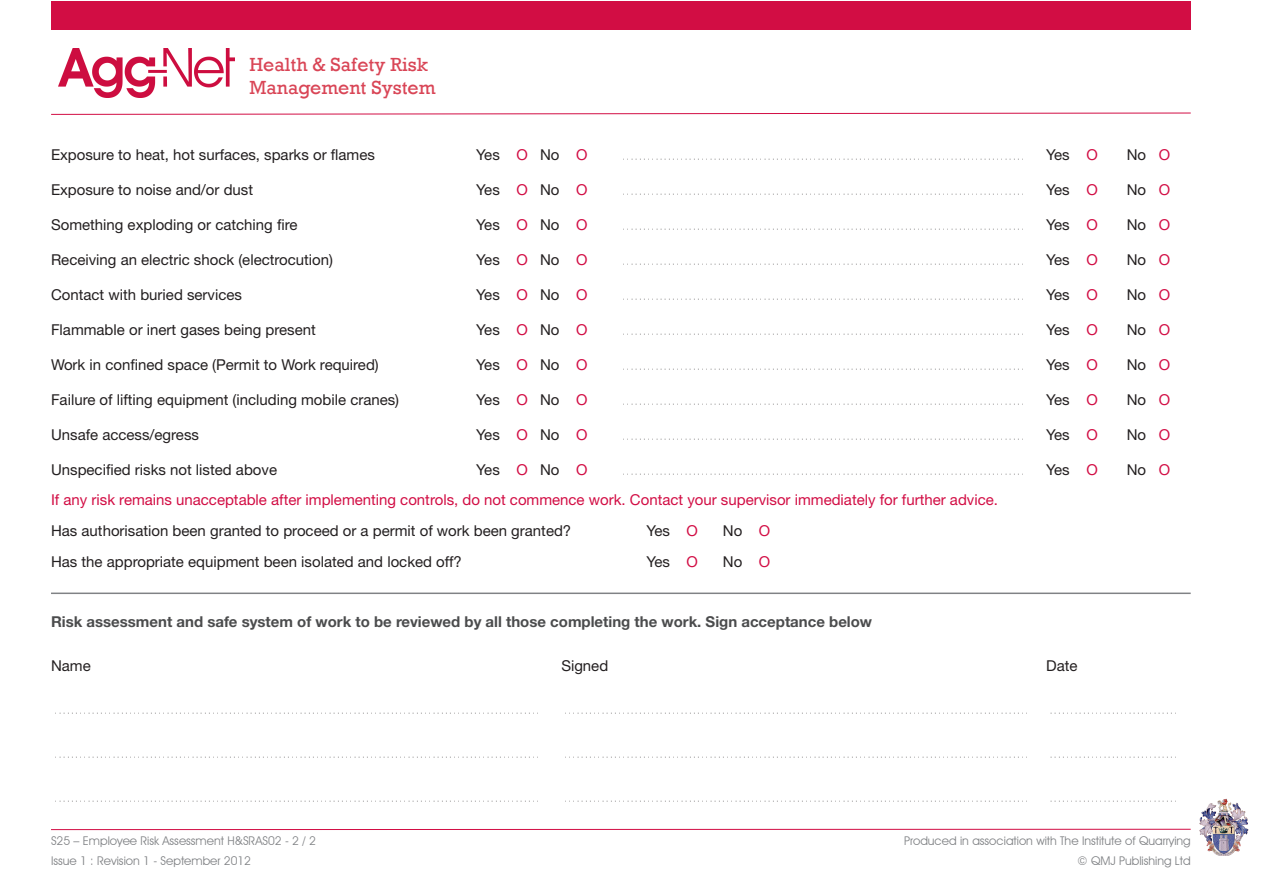
<style>
.page{position:relative;width:1263px;height:893px;background:#fff}
.page>*{position:absolute;margin:0;border:0;box-sizing:border-box;transform-origin:0 0}
.t1{font:19.5px/23.4px "Rockwell";color:#d94556}
.t2{font:200 15px "Helvetica Neue";color:#231f20}
.t3{font:15px "Helvetica Neue";color:#231f20}
.t4{font:15px "Helvetica Neue";color:#d20d44}
.t5{font:700 15px "Helvetica Neue";color:#4b4c4d}
.t6{font:12px "Avant Garde IT Cby BT";color:#808285}
.s1{color:#d20d44}
</style>
<div class="page">
<div style="left:51px;top:1px;width:1140px;height:28px;background:#d20d44"></div>
<img style="left:59px;top:49px;width:176px;height:49px">
<svg style="left:51px;top:112px;width:1140px;height:3px"></svg>
<hr style="left:51px;top:829px;width:1140px;height:1px;background:#d20d44">
<img style="left:1199px;top:798px;width:49px;height:58px">
<hr style="left:51px;top:593px;width:1140px;height:1px;background:#808285">
<h1 class="t1" style="left:249px;top:52px;width:188px">Health &amp; Safety Risk<br>Management System</h1>
<p class="t3" style="left:51px;top:149px;width:325px">Exposure to heat, hot surfaces, sparks or flames</p>
<p class="t3" style="left:476px;top:149px;width:113px">Yes <span class="s1">O</span> No <span class="s1">O</span></p>
<p class="t2" style="left:622px;top:149px;width:405px">.................................................................................................</p>
<p class="t3" style="left:1046px;top:149px;width:53px">Yes <span class="s1">O</span></p>
<p class="t3" style="left:1127px;top:149px;width:45px">No <span class="s1">O</span></p>
<p class="t3" style="left:51px;top:184px;width:204px">Exposure to noise and/or dust</p>
<p class="t3" style="left:476px;top:184px;width:113px">Yes <span class="s1">O</span> No <span class="s1">O</span></p>
<p class="t2" style="left:622px;top:184px;width:405px">.................................................................................................</p>
<p class="t3" style="left:1046px;top:184px;width:53px">Yes <span class="s1">O</span></p>
<p class="t3" style="left:1127px;top:184px;width:45px">No <span class="s1">O</span></p>
<p class="t3" style="left:51px;top:219px;width:248px">Something exploding or catching fire</p>
<p class="t3" style="left:476px;top:219px;width:113px">Yes <span class="s1">O</span> No <span class="s1">O</span></p>
<p class="t2" style="left:622px;top:219px;width:405px">.................................................................................................</p>
<p class="t3" style="left:1046px;top:219px;width:53px">Yes <span class="s1">O</span></p>
<p class="t3" style="left:1127px;top:219px;width:45px">No <span class="s1">O</span></p>
<p class="t3" style="left:51px;top:254px;width:284px">Receiving an electric shock (electrocution)</p>
<p class="t3" style="left:476px;top:254px;width:113px">Yes <span class="s1">O</span> No <span class="s1">O</span></p>
<p class="t2" style="left:622px;top:254px;width:405px">.................................................................................................</p>
<p class="t3" style="left:1046px;top:254px;width:53px">Yes <span class="s1">O</span></p>
<p class="t3" style="left:1127px;top:254px;width:45px">No <span class="s1">O</span></p>
<p class="t3" style="left:51px;top:289px;width:192px">Contact with buried services</p>
<p class="t3" style="left:476px;top:289px;width:113px">Yes <span class="s1">O</span> No <span class="s1">O</span></p>
<p class="t2" style="left:622px;top:289px;width:405px">.................................................................................................</p>
<p class="t3" style="left:1046px;top:289px;width:53px">Yes <span class="s1">O</span></p>
<p class="t3" style="left:1127px;top:289px;width:45px">No <span class="s1">O</span></p>
<p class="t3" style="left:51px;top:324px;width:266px">Flammable or inert gases being present</p>
<p class="t3" style="left:476px;top:324px;width:113px">Yes <span class="s1">O</span> No <span class="s1">O</span></p>
<p class="t2" style="left:622px;top:324px;width:405px">.................................................................................................</p>
<p class="t3" style="left:1046px;top:324px;width:53px">Yes <span class="s1">O</span></p>
<p class="t3" style="left:1127px;top:324px;width:45px">No <span class="s1">O</span></p>
<p class="t3" style="left:51px;top:359px;width:329px">Work in confined space (Permit to Work required)</p>
<p class="t3" style="left:476px;top:359px;width:113px">Yes <span class="s1">O</span> No <span class="s1">O</span></p>
<p class="t2" style="left:622px;top:359px;width:405px">.................................................................................................</p>
<p class="t3" style="left:1046px;top:359px;width:53px">Yes <span class="s1">O</span></p>
<p class="t3" style="left:1127px;top:359px;width:45px">No <span class="s1">O</span></p>
<p class="t3" style="left:51px;top:394px;width:350px">Failure of lifting equipment (including mobile cranes)</p>
<p class="t3" style="left:476px;top:394px;width:113px">Yes <span class="s1">O</span> No <span class="s1">O</span></p>
<p class="t2" style="left:622px;top:394px;width:405px">.................................................................................................</p>
<p class="t3" style="left:1046px;top:394px;width:53px">Yes <span class="s1">O</span></p>
<p class="t3" style="left:1127px;top:394px;width:45px">No <span class="s1">O</span></p>
<p class="t3" style="left:51px;top:429px;width:149px">Unsafe access/egress</p>
<p class="t3" style="left:476px;top:429px;width:113px">Yes <span class="s1">O</span> No <span class="s1">O</span></p>
<p class="t2" style="left:622px;top:429px;width:405px">.................................................................................................</p>
<p class="t3" style="left:1046px;top:429px;width:53px">Yes <span class="s1">O</span></p>
<p class="t3" style="left:1127px;top:429px;width:45px">No <span class="s1">O</span></p>
<p class="t3" style="left:51px;top:464px;width:228px">Unspecified risks not listed above</p>
<p class="t3" style="left:476px;top:464px;width:113px">Yes <span class="s1">O</span> No <span class="s1">O</span></p>
<p class="t2" style="left:622px;top:464px;width:405px">.................................................................................................</p>
<p class="t3" style="left:1046px;top:464px;width:53px">Yes <span class="s1">O</span></p>
<p class="t3" style="left:1127px;top:464px;width:45px">No <span class="s1">O</span></p>
<p class="t4" style="left:51px;top:495px;width:948px">If any risk remains unacceptable after implementing controls, do not commence work. Contact your supervisor immediately for further advice.</p>
<p class="t3" style="left:51px;top:525px;width:522px">Has authorisation been granted to proceed or a permit of work been granted?</p>
<p class="t3" style="left:646px;top:525px;width:53px">Yes <span class="s1">O</span></p>
<p class="t3" style="left:723px;top:525px;width:49px">No <span class="s1">O</span></p>
<p class="t3" style="left:51px;top:556px;width:412px">Has the appropriate equipment been isolated and locked off?</p>
<p class="t3" style="left:646px;top:556px;width:53px">Yes <span class="s1">O</span></p>
<p class="t3" style="left:723px;top:556px;width:49px">No <span class="s1">O</span></p>
<p class="t5" style="left:51px;top:617px;width:823px">Risk assessment and safe system of work to be reviewed by all those completing the work. Sign acceptance below</p>
<p class="t3" style="left:51px;top:660px;width:41px">Name</p>
<p class="t3" style="left:561px;top:660px;width:48px">Signed</p>
<p class="t3" style="left:1046px;top:660px;width:33px">Date</p>
<p class="t2" style="left:54px;top:704px;width:488px">.....................................................................................................................</p>
<p class="t2" style="left:564px;top:704px;width:467px">................................................................................................................</p>
<p class="t2" style="left:1049px;top:704px;width:130px">...............................</p>
<p class="t2" style="left:54px;top:747px;width:488px">.....................................................................................................................</p>
<p class="t2" style="left:564px;top:747px;width:467px">................................................................................................................</p>
<p class="t2" style="left:1049px;top:747px;width:130px">...............................</p>
<p class="t2" style="left:54px;top:791px;width:488px">.....................................................................................................................</p>
<p class="t2" style="left:564px;top:791px;width:467px">................................................................................................................</p>
<p class="t2" style="left:1049px;top:791px;width:130px">...............................</p>
<p class="t6" style="left:51px;top:834px;width:266px">S25 – Employee Risk Assessment H&amp;SRAS02 - 2 / 2</p>
<p class="t6" style="left:904px;top:834px;width:288px">Produced in association with The Institute of Quarrying</p>
<p class="t6" style="left:51px;top:853px;width:202px">Issue 1 : Revision 1 - September 2012</p>
<p class="t6" style="left:1078px;top:853px;width:115px">© QMJ Publishing Ltd</p>
</div>
